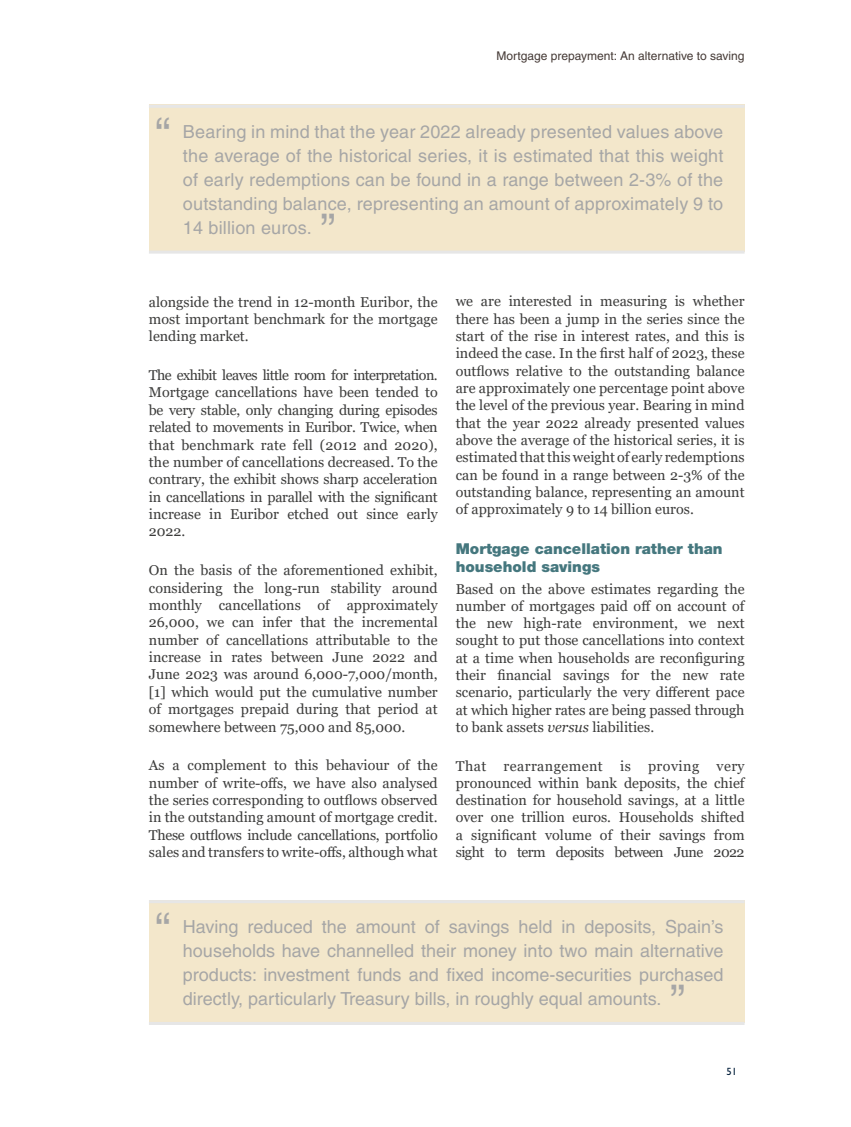
<style>
.page{position:relative;width:851px;height:1127px;background:#fff}
.page>*{position:absolute;margin:0;border:0;box-sizing:border-box;transform-origin:0 0}
.t1{font:45px "Helvetica";color:#a6a6a6}
.t2{font:18px/24px "Helvetica";letter-spacing:.01em;color:#a6a6a6;text-align:justify}
.t3{font:900 15px/18.1px "Helvetica Neue";color:#45777e}
.t4{font:14.25px/17.4px "Georgia";color:#3c3c3b;text-align:justify}
.t5{font:12px "Helvetica";color:#453a36}
.t6{font:500 10.5px "Gill Sans MT Std";color:#001d39}
.s1{font-style:italic}
</style>
<div class="page">
<div style="left:149px;top:104px;width:595px;height:148px;background:#f3e7cb"></div>
<hr style="left:149px;top:105px;width:595px;height:3px;background:#e6e6e6">
<hr style="left:149px;top:251px;width:595px;height:3px;background:#e6e6e6">
<div style="left:149px;top:900px;width:595px;height:123px;background:#f3e7cb"></div>
<hr style="left:149px;top:900px;width:595px;height:3px;background:#e6e6e6">
<hr style="left:149px;top:1022px;width:595px;height:3px;background:#e6e6e6">
<p class="t5" style="left:496px;top:49px;width:250px">Mortgage prepayment: An alternative to saving</p>
<h1 class="t1" style="left:155px;top:108px;width:16px">“</h1>
<p class="t2" style="left:183px;top:119px;width:542px">Bearing in mind that the year 2022 already presented values above the average of the historical series, it is estimated that this weight of early redemptions can be found in a range between 2-3% of the outstanding balance, representing an amount of approximately 9 to 14 billion euros.</p>
<h1 class="t1" style="left:321px;top:204px;width:16px">”</h1>
<p class="t4" style="left:149px;top:293px;width:290px">alongside the trend in 12-month Euribor, the most important benchmark for the mortgage lending market.</p>
<p class="t4" style="left:149px;top:367px;width:290px">The exhibit leaves little room for interpretation.<br>Mortgage cancellations have been tended to be very stable, only changing during episodes related to movements in Euribor. Twice, when that benchmark rate fell (2012 and 2020), the number of cancellations decreased. To the contrary, the exhibit shows sharp acceleration in cancellations in parallel with the significant increase in Euribor etched out since early 2022.</p>
<p class="t4" style="left:149px;top:562px;width:290px">On the basis of the aforementioned exhibit, considering the long-run stability around monthly cancellations of approximately 26,000, we can infer that the incremental number of cancellations attributable to the increase in rates between June 2022 and June 2023 was around 6,000-7,000/month, [1] which would put the cumulative number of mortgages prepaid during that period at somewhere between 75,000 and 85,000.</p>
<p class="t4" style="left:149px;top:757px;width:290px">As a complement to this behaviour of the number of write-offs, we have also analysed the series corresponding to outflows observed in the outstanding amount of mortgage credit.<br>These outflows include cancellations, portfolio sales and transfers to write-offs, although what</p>
<p class="t4" style="left:455px;top:293px;width:290px">we are interested in measuring is whether there has been a jump in the series since the start of the rise in interest rates, and this is indeed the case. In the first half of 2023, these outflows relative to the outstanding balance are approximately one percentage point above the level of the previous year. Bearing in mind that the year 2022 already presented values above the average of the historical series, it is estimated that this weight of early redemptions can be found in a range between 2-3% of the outstanding balance, representing an amount of approximately 9 to 14 billion euros.</p>
<p class="t3" style="left:455px;top:539px;width:268px">Mortgage cancellation rather than household savings</p>
<p class="t4" style="left:455px;top:580px;width:290px">Based on the above estimates regarding the number of mortgages paid off on account of the new high-rate environment, we next sought to put those cancellations into context at a time when households are reconfiguring their financial savings for the new rate scenario, particularly the very different pace at which higher rates are being passed through to bank assets <span class="s1">versus</span> liabilities.</p>
<p class="t4" style="left:455px;top:757px;width:290px">That rearrangement is proving very pronounced within bank deposits, the chief destination for household savings, at a little over one trillion euros. Households shifted a significant volume of their savings from sight to term deposits between June 2022</p>
<h1 class="t1" style="left:155px;top:903px;width:16px">“</h1>
<p class="t2" style="left:183px;top:914px;width:542px">Having reduced the amount of savings held in deposits, Spain’s households have channelled their money into two main alternative products: investment funds and fixed income-securities purchased directly, particularly Treasury bills, in roughly equal amounts.</p>
<h1 class="t1" style="left:670px;top:975px;width:16px">”</h1>
<p class="t6" style="left:726px;top:1065px;width:12px">51</p>
</div>
